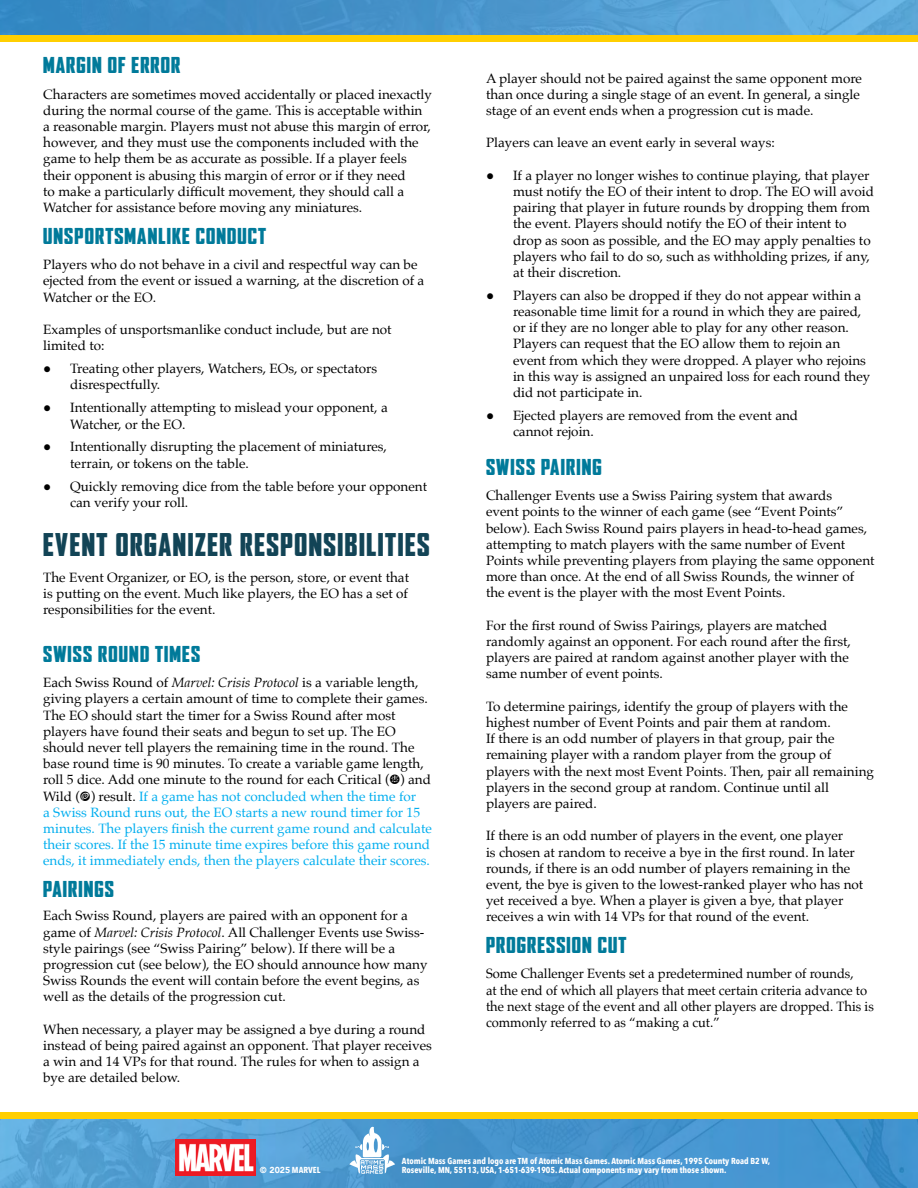
<style>
.page{position:relative;width:918px;height:1188px;background:#fff}
.page>*{position:absolute;margin:0;border:0;box-sizing:border-box;transform-origin:0 0}
.t1{font:900 condensed 30px "Agency FB";letter-spacing:.05em;color:#124456;scale:1.06 1}
.t2{font:900 condensed 21px "Agency FB";letter-spacing:.05em;color:#007a9a;scale:1.1 1}
.t3{font:13.5px/16.2px "Palatino";color:#000}
.t4{font:13.5px/16.2px "Palatino";color:#000;scale:.96 1}
.t5{font:700 8.7px "Avenir Next Condensed";color:#fff}
.s1{font-style:italic}
.s2{font-family:"Infinity Crisis"}
.s3{color:#00aeef}
.s4{font-family:"Avenir";font-weight:900}
</style>
<div class="page">
<img style="left:0;top:0;width:918px;height:35px">
<div style="left:0;top:35px;width:918px;height:7px;background:#ffcf01"></div>
<img style="left:0;top:1119px;width:918px;height:69px">
<div style="left:0;top:1112px;width:918px;height:7px;background:#ffcf01"></div>
<svg style="left:349px;top:1127px;width:46px;height:47px"></svg>
<img style="left:175px;top:1139px;width:81px;height:37px">
<h2 class="t2" style="left:43px;top:54px;width:126px">MARGIN OF ERROR</h2>
<p class="t3" style="left:43px;top:86px;width:390px">Characters are sometimes moved accidentally or placed inexactly during the normal course of the game. This is acceptable within a reasonable margin. Players must not abuse this margin of error, however, and they must use the components included with the game to help them be as accurate as possible. If a player feels their opponent is abusing this margin of error or if they need<br>to make a particularly difficult movement, they should call a Watcher for assistance before moving any miniatures.</p>
<h2 class="t2" style="left:43px;top:224px;width:204px">UNSPORTSMANLIKE CONDUCT</h2>
<p class="t3" style="left:43px;top:256px;width:383px">Players who do not behave in a civil and respectful way can be ejected from the event or issued a warning, at the discretion of a<br>Watcher or the EO.</p>
<p class="t3" style="left:43px;top:321px;width:350px">Examples of unsportsmanlike conduct include, but are not limited to:</p>
<p class="t3" style="left:70px;top:360px;width:309px;text-indent:-27px">● Treating other players, Watchers, EOs, or spectators disrespectfully.</p>
<p class="t3" style="left:70px;top:400px;width:319px;text-indent:-27px">● Intentionally attempting to mislead your opponent, a<br>Watcher, or the EO.</p>
<p class="t3" style="left:70px;top:439px;width:318px;text-indent:-27px">● Intentionally disrupting the placement of miniatures, terrain, or tokens on the table.</p>
<p class="t3" style="left:70px;top:478px;width:358px;text-indent:-27px">● Quickly removing dice from the table before your opponent can verify your roll.</p>
<h1 class="t1" style="left:43px;top:528px;width:366px">EVENT ORGANIZER RESPONSIBILITIES</h1>
<p class="t3" style="left:43px;top:569px;width:367px;text-align:justify">The Event Organizer, or EO, is the person, store, or event that is putting on the event. Much like players, the EO has a set of responsibilities for the event.</p>
<h2 class="t2" style="left:43px;top:643px;width:144px">SWISS ROUND TIMES</h2>
<p class="t3" style="left:43px;top:675px;width:390px">Each Swiss Round of <span class="s1">Marvel: Crisis Protocol</span> is a variable length, giving players a certain amount of time to complete their games.<br>The EO should start the timer for a Swiss Round after most players have found their seats and begun to set up. The EO should never tell players the remaining time in the round. The base round time is 90 minutes. To create a variable game length, roll 5 dice. Add one minute to the round for each Critical (<span class="s2">p</span>) and Wild (<span class="s2">l</span>) result. <span class="s3">If a game has not concluded when the time for<br>a Swiss Round runs out, the EO starts a new round timer for 15 minutes. The players finish the current game round and calculate their scores. If the 15 minute time expires before this game round ends, it immediately ends, then the players calculate their scores.</span></p>
<h2 class="t2" style="left:43px;top:878px;width:66px">PAIRINGS</h2>
<p class="t3" style="left:43px;top:908px;width:386px">Each Swiss Round, players are paired with an opponent for a game of <span class="s1">Marvel: Crisis Protocol</span>. All Challenger Events use Swiss&shy;style pairings (see “Swiss Pairing” below). If there will be a progression cut (see below), the EO should announce how many Swiss Rounds the event will contain before the event begins, as well as the details of the progression cut.</p>
<p class="t3" style="left:43px;top:1021px;width:390px">When necessary, a player may be assigned a bye during a round instead of being paired against an opponent. That player receives a win and 14 VPs for that round. The rules for when to assign a bye are detailed below.</p>
<p class="t3" style="left:486px;top:70px;width:377px">A player should not be paired against the same opponent more than once during a single stage of an event. In general, a single stage of an event ends when a progression cut is made.</p>
<p class="t3" style="left:486px;top:135px;width:290px">Players can leave an event early in several ways:</p>
<p class="t3" style="left:513px;top:167px;width:363px;text-indent:-27px">● If a player no longer wishes to continue playing, that player must notify the EO of their intent to drop. The EO will avoid pairing that player in future rounds by dropping them from the event. Players should notify the EO of their intent to drop as soon as possible, and the EO may apply penalties to players who fail to do so, such as withholding prizes, if any, at their discretion.</p>
<p class="t3" style="left:513px;top:287px;width:359px;text-indent:-27px">● Players can also be dropped if they do not appear within a reasonable time limit for a round in which they are paired, or if they are no longer able to play for any other reason.<br>Players can request that the EO allow them to rejoin an event from which they were dropped. A player who rejoins in this way is assigned an unpaired loss for each round they did not participate in.</p>
<p class="t3" style="left:513px;top:407px;width:287px;text-indent:-27px">● Ejected players are removed from the event and cannot rejoin.</p>
<h2 class="t2" style="left:486px;top:455px;width:107px">SWISS PAIRING</h2>
<p class="t3" style="left:486px;top:487px;width:390px">Challenger Events use a Swiss Pairing system that awards<br>event points to the winner of each game (see “Event Points” below). Each Swiss Round pairs players in head-to-head games, attempting to match players with the same number of Event Points while preventing players from playing the same opponent more than once. At the end of all Swiss Rounds, the winner of the event is the player with the most Event Points.</p>
<p class="t3" style="left:486px;top:617px;width:366px">For the first round of Swiss Pairings, players are matched randomly against an opponent. For each round after the first, players are paired at random against another player with the same number of event points.</p>
<p class="t3" style="left:486px;top:698px;width:390px">To determine pairings, identify the group of players with the highest number of Event Points and pair them at random.<br>If there is an odd number of players in that group, pair the remaining player with a random player from the group of players with the next most Event Points. Then, pair all remaining players in the second group at random. Continue until all players are paired.</p>
<p class="t3" style="left:486px;top:828px;width:379px">If there is an odd number of players in the event, one player<br>is chosen at random to receive a bye in the first round. In later rounds, if there is an odd number of players remaining in the event, the bye is given to the lowest-ranked player who has not yet received a bye. When a player is given a bye, that player receives a win with 14 VPs for that round of the event.</p>
<h2 class="t2" style="left:486px;top:934px;width:129px">PROGRESSION CUT</h2>
<p class="t4" style="left:486px;top:966px;width:406px">Some Challenger Events set a predetermined number of rounds,<br>at the end of which all players that meet certain criteria advance to the next stage of the event and all other players are dropped. This is commonly referred to as “making a cut.”</p>
<p class="t5" style="left:402px;top:1156px;width:370px">Atomic Mass Games and logo are TM of Atomic Mass Games. Atomic Mass Games, 1995 County Road B2 W,</p>
<p class="t5" style="left:260px;top:1165px;width:62px"><span class="s4">© 2025</span> MARVEL</p>
<p class="t5" style="left:402px;top:1165px;width:326px">Roseville, MN, 55113, USA, 1-651-639-1905. Actual components may vary from those shown.</p>
</div>
